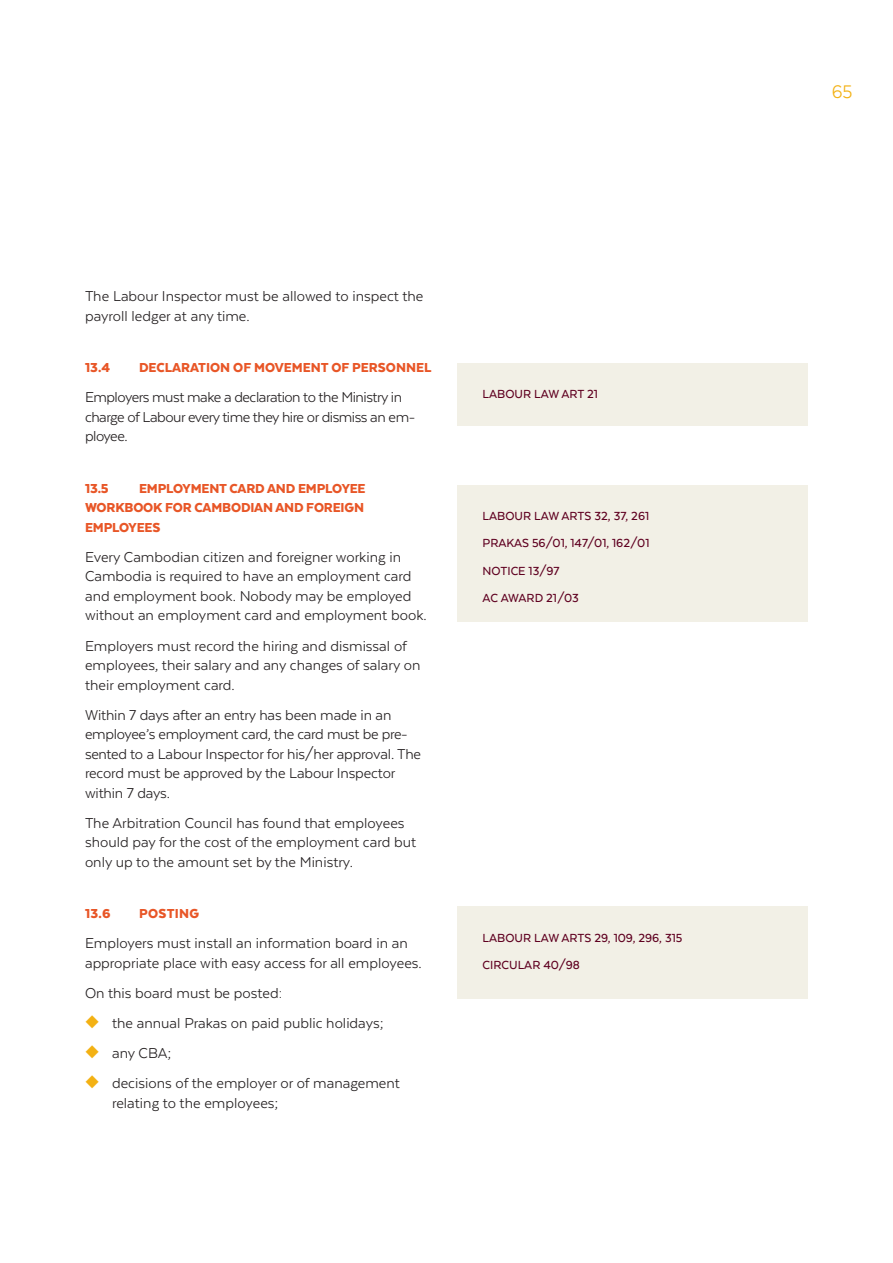
<style>
.page{position:relative;width:893px;height:1263px;background:#fff}
.page>*{position:absolute;margin:0;border:0;box-sizing:border-box;transform-origin:0 0}
.t1{font:21px "Texta";color:#f3b113}
.Body_Copy{font:16.5px/19.5px "Texta";color:#231f20}
.Body_Copy-2{font:16.5px/19.5px "Texta";letter-spacing:-.03em;color:#231f20}
.Level_2__SUBSECTION{font:900 15px/19.5px "Texta";letter-spacing:-.01em;color:#e85627;text-align:justify}
.Level_2__SUBSECTION-2{font:900 15px "Texta";letter-spacing:.02em;color:#e85627}
.SIdebar_copy{font:500 13.5px "Texta";color:#5f0020}
.s1{color:#f3b113}
</style>
<div class="page">
<div style="left:457px;top:363px;width:351px;height:63px;background:#f2f0e6"></div>
<div style="left:457px;top:485px;width:351px;height:136px;background:#f2f0e6"></div>
<div style="left:457px;top:906px;width:351px;height:93px;background:#f2f0e6"></div>
<p class="Body_Copy" style="left:85px;top:286px;width:340px">The Labour Inspector must be allowed to inspect the payroll ledger at any time.</p>
<p class="Level_2__SUBSECTION" style="left:85px;top:358px;width:27px">13.4</p>
<p class="Level_2__SUBSECTION" style="left:139px;top:358px;width:294px">DECLARATION OF MOVEMENT OF PERSONNEL</p>
<p class="Body_Copy-2" style="left:85px;top:387px;width:332px">Employers must make a declaration to the Ministry in charge of Labour every time they hire or dismiss an em&shy;ployee.</p>
<p class="Level_2__SUBSECTION" style="left:85px;top:478px;width:25px">13.5</p>
<p class="Level_2__SUBSECTION" style="left:85px;top:478px;width:282px;text-indent:54px">EMPLOYMENT CARD AND EMPLOYEE WORKBOOK FOR CAMBODIAN AND FOREIGN EMPLOYEES</p>
<p class="Body_Copy" style="left:85px;top:547px;width:343px">Every Cambodian citizen and foreigner working in Cambodia is required to have an employment card and employment book. Nobody may be employed without an employment card and employment book.</p>
<p class="Body_Copy" style="left:85px;top:636px;width:337px">Employers must record the hiring and dismissal of employees, their salary and any changes of salary on their employment card.</p>
<p class="Body_Copy" style="left:85px;top:705px;width:338px">Within 7 days after an entry has been made in an employee’s employment card, the card must be pre&shy;sented to a Labour Inspector for his/her approval. The record must be approved by the Labour Inspector within 7 days.</p>
<p class="Body_Copy" style="left:85px;top:813px;width:333px">The Arbitration Council has found that employees should pay for the cost of the employment card but only up to the amount set by the Ministry.</p>
<p class="Level_2__SUBSECTION" style="left:85px;top:904px;width:27px">13.6</p>
<p class="Level_2__SUBSECTION-2" style="left:139px;top:906px;width:62px">POSTING</p>
<p class="Body_Copy" style="left:85px;top:933px;width:338px">Employers must install an information board in an appropriate place with easy access for all employees.</p>
<p class="Body_Copy" style="left:85px;top:983px;width:199px">On this board must be posted:</p>
<p class="Body_Copy" style="left:85px;top:1013px;width:300px"><span class="s1">◆</span> the annual Prakas on paid public holidays;</p>
<p class="Body_Copy" style="left:85px;top:1043px;width:88px"><span class="s1">◆</span> any CBA;</p>
<p class="Body_Copy" style="left:112px;top:1073px;width:289px;text-indent:-27px"><span class="s1">◆</span> decisions of the employer or of management relating to the employees;</p>
<p class="SIdebar_copy" style="left:483px;top:387px;width:117px">LABOUR LAW ART 21</p>
<p class="SIdebar_copy" style="left:483px;top:509px;width:168px">LABOUR LAW ARTS 32, 37, 261</p>
<p class="SIdebar_copy" style="left:483px;top:536px;width:168px">PRAKAS 56/01, 147/01, 162/01</p>
<p class="SIdebar_copy" style="left:483px;top:564px;width:78px">NOTICE 13/97</p>
<p class="SIdebar_copy" style="left:483px;top:591px;width:98px">AC AWARD 21/03</p>
<p class="SIdebar_copy" style="left:483px;top:931px;width:201px">LABOUR LAW ARTS 29, 109, 296, 315</p>
<p class="SIdebar_copy" style="left:483px;top:958px;width:99px">CIRCULAR 40/98</p>
<p class="t1" style="left:832px;top:81px;width:22px">65</p>
</div>
